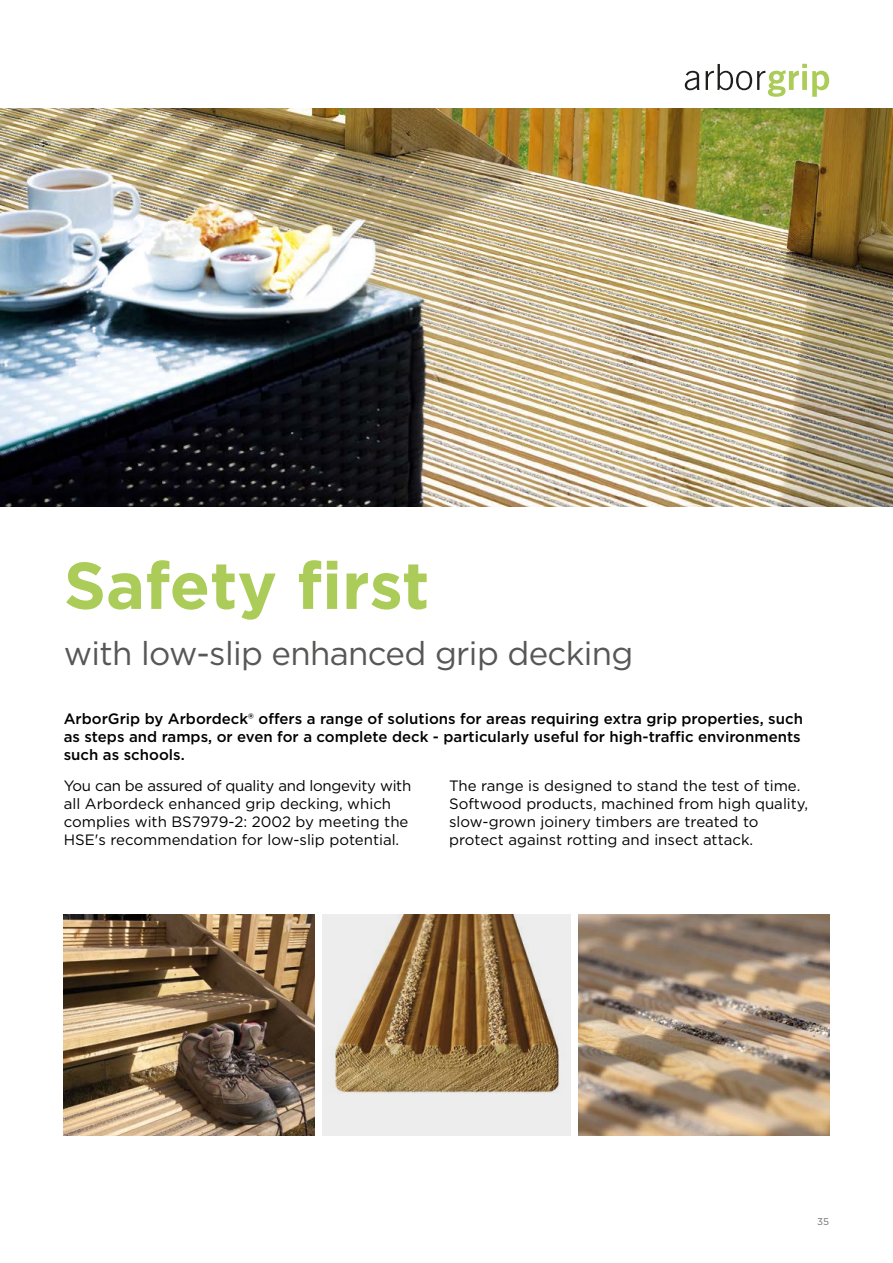
<style>
.page{position:relative;width:893px;height:1263px;background:#fff}
.page>*{position:absolute;margin:0;border:0;box-sizing:border-box;transform-origin:0 0}
.t1{font:700 66px "Gotham";color:#abcc58}
.t2{font:33px "Gotham";letter-spacing:-.02em;color:#575756}
.t3{font:15px/18px "Gotham";color:#000}
.t4{font:500 15px/18px "Gotham";color:#000}
.t5{font:9.75px "Gotham";color:#706f6f}
</style>
<div class="page">
<svg style="left:685px;top:71px;width:14px;height:19px"></svg>
<svg style="left:706px;top:64px;width:123px;height:33px"></svg>
<img style="left:0;top:108px;width:893px;height:398px">
<img style="left:64px;top:914px;width:250px;height:221px">
<img style="left:579px;top:914px;width:250px;height:221px">
<div style="left:322px;top:914px;width:249px;height:221px;background:#ededed"></div>
<img style="left:328px;top:914px;width:231px;height:180px">
<h1 class="t1" style="left:64px;top:542px;width:367px">Safety first</h1>
<h2 class="t2" style="left:64px;top:633px;width:571px">with low-slip enhanced grip decking</h2>
<p class="t4" style="left:64px;top:710px;width:741px">ArborGrip by Arbordeck® offers a range of solutions for areas requiring extra grip properties, such as steps and ramps, or even for a complete deck - particularly useful for high-traffic environments such as schools.</p>
<p class="t3" style="left:64px;top:777px;width:349px">You can be assured of quality and longevity with all Arbordeck enhanced grip decking, which complies with BS7979-2: 2002 by meeting the HSE's recommendation for low-slip potential.</p>
<p class="t3" style="left:449px;top:777px;width:361px">The range is designed to stand the test of time.<br>Softwood products, machined from high quality, slow-grown joinery timbers are treated to protect against rotting and insect attack.</p>
<p class="t5" style="left:817px;top:1215px;width:13px">35</p>
</div>
